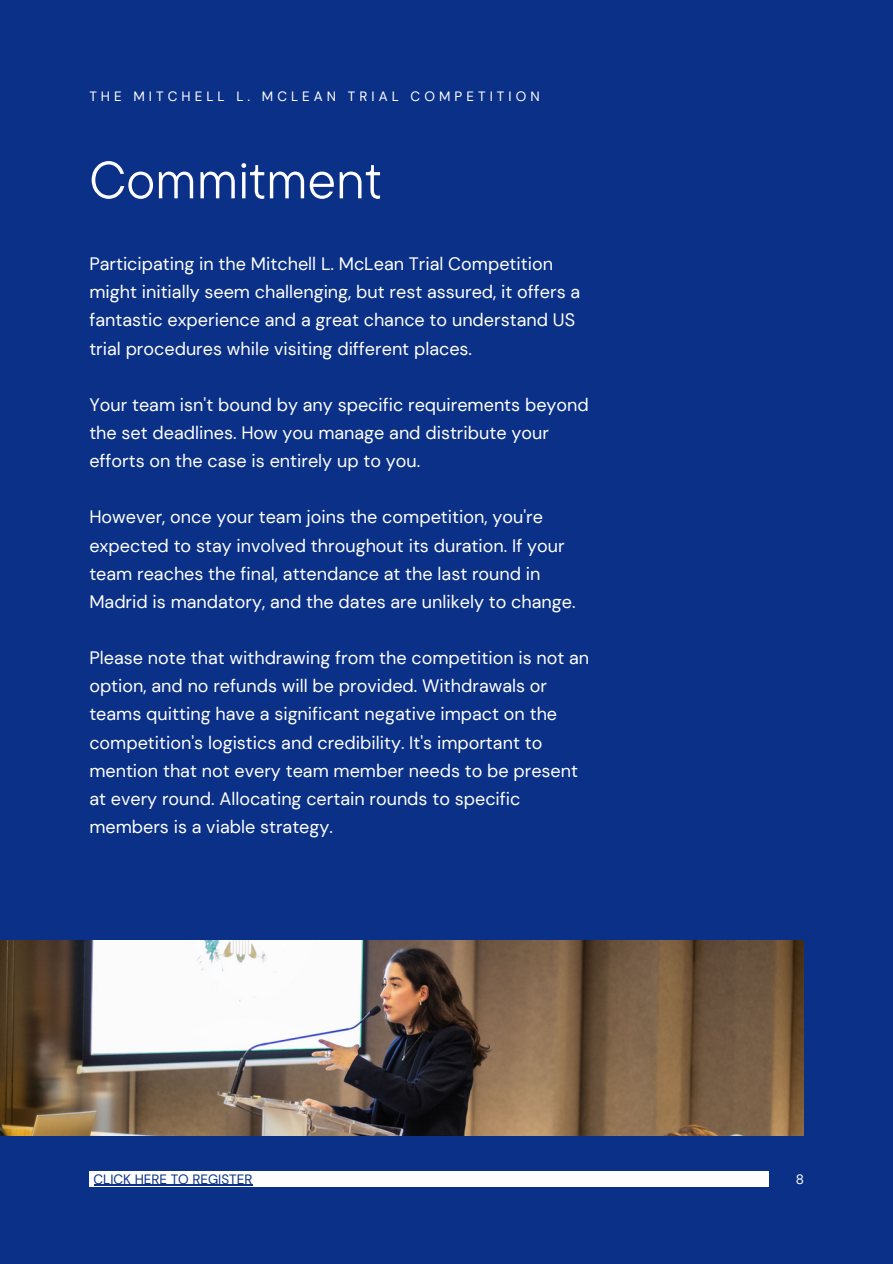
<style>
.page{position:relative;width:893px;height:1264px;background:#fff}
.page>*{position:absolute;margin:0;border:0;box-sizing:border-box;transform-origin:0 0}
.t1{font:52.5px "TT Commons Pro";color:#fff}
.t2{font:18px/28.2px "DM Sans";color:#fff}
.t3{font:13.5px "DM Sans";letter-spacing:.3em;color:#fff}
.t4{font:13.5px "DM Sans";color:#0a3087}
</style>
<div class="page">
<div style="left:0;top:0;width:892px;height:1263px;background:#0a3087"></div>
<div style="left:89px;top:1171px;width:680px;height:16px;background:#fff"></div>
<img style="left:0;top:940px;width:803px;height:195px">
<hr style="left:94px;top:1184px;width:158px;height:1px;background:#0a3087">
<p class="t3" style="left:89px;top:88px;width:452px">THE MITCHELL L. MCLEAN TRIAL COMPETITION</p>
<p class="t1" style="left:89px;top:146px;width:294px">Commitment</p>
<p class="t2" style="left:89px;top:250px;width:492px">Participating in the Mitchell L. McLean Trial Competition might initially seem challenging, but rest assured, it offers a fantastic experience and a great chance to understand US trial procedures while visiting different places.</p>
<p class="t2" style="left:89px;top:390px;width:501px">Your team isn't bound by any specific requirements beyond the set deadlines. How you manage and distribute your efforts on the case is entirely up to you.</p>
<p class="t2" style="left:89px;top:503px;width:487px">However, once your team joins the competition, you're expected to stay involved throughout its duration. If your team reaches the final, attendance at the last round in Madrid is mandatory, and the dates are unlikely to change.</p>
<p class="t2" style="left:89px;top:644px;width:501px">Please note that withdrawing from the competition is not an option, and no refunds will be provided. Withdrawals or teams quitting have a significant negative impact on the competition's logistics and credibility. It's important to mention that not every team member needs to be present at every round. Allocating certain rounds to specific members is a viable strategy.</p>
<p class="t4" style="left:94px;top:1170px;width:160px">CLICK HERE TO REGISTER</p>
<p class="t3" style="left:795px;top:1170px;width:10px">8</p>
</div>
